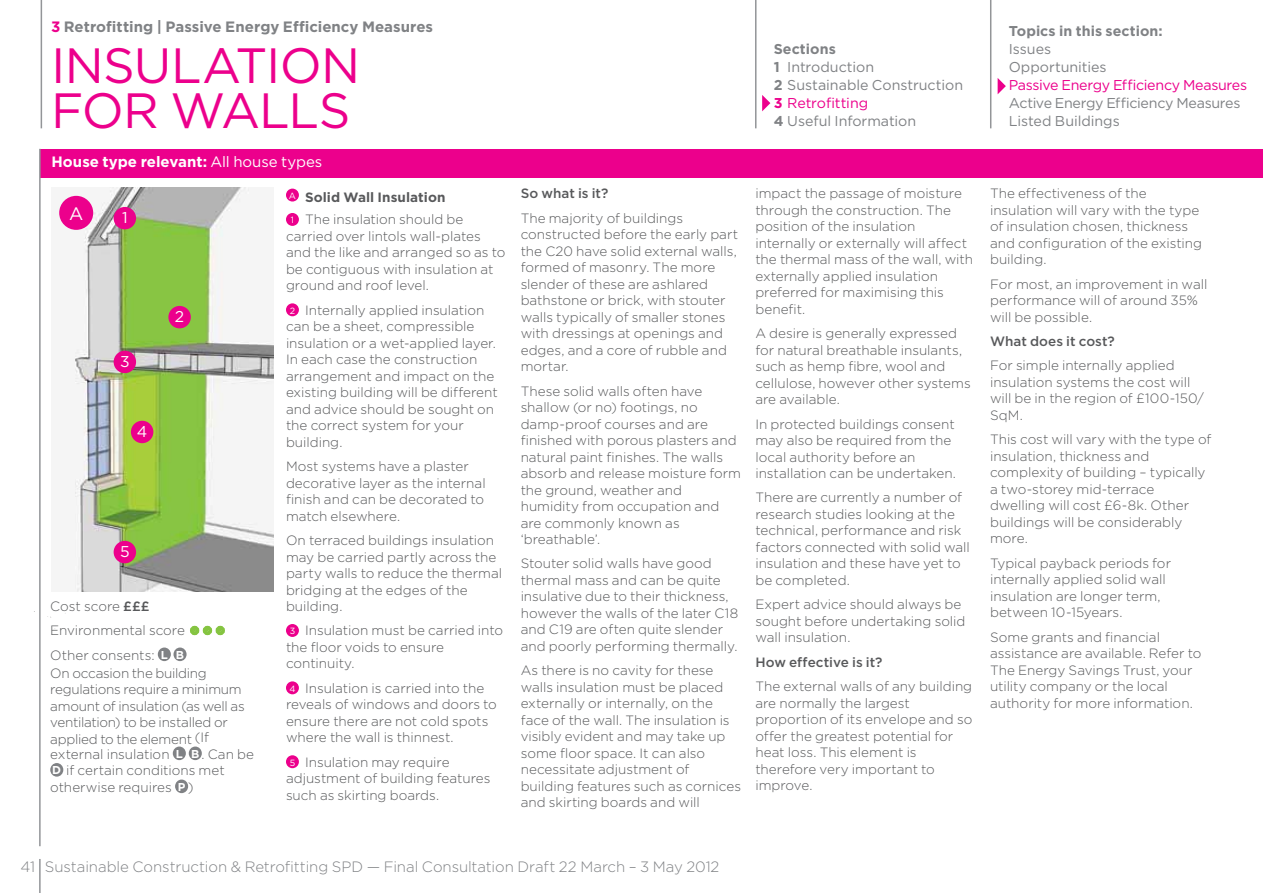
<style>
.page{position:relative;width:1263px;height:893px;background:#fff}
.page>*{position:absolute;margin:0;border:0;box-sizing:border-box;transform-origin:0 0}
.t1{font:49.5px/45px "Gotham";letter-spacing:-.015em;color:#ec008c}
.t2{font:18px "Gotham";color:#fff}
.t3{font:15.6px "Gotham";color:#fff}
.t4{font:300 15px "Gotham";letter-spacing:-.005em;color:#808285}
.t5{font:700 15px "Gotham";color:#808285}
.t6{font:700 15px "Gotham";color:#fff}
.t7{font:14.25px/18px "Gotham";letter-spacing:-.005em;color:#808285}
.t8{font:14.25px "Gotham";letter-spacing:-.02em;color:#ec008c}
.t9{font:700 14.25px "Gotham";letter-spacing:.005em;color:#808285}
.t10{font:300 13.5px/16.5px "Gotham";color:#58595b}
.t11{font:300 13.5px/16.5px "Gotham";letter-spacing:-.02em;color:#58595b}
.t12{font:500 13.5px "Gotham";color:#58595b}
.s1{color:#ec008c}
.s2{font-weight:400}
.s3{font-weight:500}
.s4{color:#85c441}
.s5{font-weight:700;font-size:11.4px;color:#fff}
.s6{font-weight:700}
.s7{font-weight:400;font-size:9px;color:#fff}
.s8{font-weight:700;color:#ec008c}
</style>
<div class="page">
<div style="left:41px;top:149px;width:1222px;height:28px;background:#ec008c"></div>
<hr style="left:755px;top:0;width:1px;height:128px;background:#939598">
<hr style="left:41px;top:0;width:1px;height:128px;background:#939598">
<hr style="left:39px;top:859px;width:2px;height:34px;background:#939598">
<hr style="left:39px;top:149px;width:2px;height:697px;background:#939598">
<hr style="left:990px;top:0;width:1px;height:128px;background:#939598">
<svg style="left:762px;top:95px;width:8px;height:16px"></svg>
<svg style="left:998px;top:78px;width:8px;height:16px"></svg>
<img style="left:59px;top:187px;width:214px;height:404px">
<div style="left:286px;top:189px;width:13px;height:13px;background:#ec008c;border-radius:50%"></div>
<div style="left:286px;top:213px;width:13px;height:13px;background:#ec008c;border-radius:50%"></div>
<div style="left:286px;top:303px;width:13px;height:13px;background:#ec008c;border-radius:50%"></div>
<div style="left:286px;top:624px;width:13px;height:13px;background:#ec008c;border-radius:50%"></div>
<div style="left:286px;top:681px;width:13px;height:13px;background:#ec008c;border-radius:50%"></div>
<div style="left:286px;top:755px;width:13px;height:13px;background:#ec008c;border-radius:50%"></div>
<div style="left:114px;top:207px;width:22px;height:22px;background:#ec008c;border-radius:50%"></div>
<div style="left:168px;top:306px;width:23px;height:22px;background:#ec008c;border-radius:50%"></div>
<div style="left:131px;top:421px;width:22px;height:22px;background:#ec008c;border-radius:50%"></div>
<div style="left:114px;top:541px;width:22px;height:22px;background:#ec008c;border-radius:50%"></div>
<div style="left:114px;top:351px;width:22px;height:22px;background:#ec008c;border-radius:50%"></div>
<div style="left:59px;top:196px;width:34px;height:34px;background:#ec008c;border-radius:50%"></div>
<div style="left:190px;top:626px;width:9px;height:9px;border:6px solid #85c441;border-radius:2px"></div>
<div style="left:203px;top:626px;width:9px;height:9px;border:6px solid #85c441;border-radius:2px"></div>
<div style="left:216px;top:626px;width:9px;height:9px;border:6px solid #85c441;border-radius:2px"></div>
<div style="left:158px;top:647px;width:13px;height:14px;background:#808285;border-radius:50%"></div>
<div style="left:173px;top:647px;width:14px;height:14px;background:#808285;border-radius:50%"></div>
<div style="left:173px;top:746px;width:13px;height:14px;background:#808285;border-radius:50%"></div>
<div style="left:189px;top:746px;width:13px;height:14px;background:#808285;border-radius:50%"></div>
<div style="left:50px;top:763px;width:13px;height:14px;background:#808285;border-radius:50%"></div>
<div style="left:175px;top:779px;width:13px;height:14px;background:#808285;border-radius:50%"></div>
<p class="t5" style="left:51px;top:18px;width:384px"><span class="s1">3</span> Retrofitting | Passive Energy Efficiency Measures</p>
<h1 class="t1" style="left:51px;top:42px;width:301px">Insulation for Walls</h1>
<p class="t6" style="left:51px;top:153px;width:272px">House type relevant: <span class="s2">All house types</span></p>
<h2 class="t2" style="left:69px;top:203px;width:16px">A</h2>
<p class="t3" style="left:122px;top:209px;width:7px">1</p>
<p class="t3" style="left:120px;top:353px;width:11px">3</p>
<p class="t3" style="left:137px;top:423px;width:12px">4</p>
<p class="t3" style="left:175px;top:308px;width:11px">2</p>
<p class="t3" style="left:120px;top:543px;width:11px">5</p>
<p class="t10" style="left:50px;top:594px;width:175px;line-height:24.5px">Cost score <span class="s3">£££<br></span>Environmental score <span class="s4">• • •<br></span>Other consents: <span class="s5">L B</span></p>
<p class="t11" style="left:50px;top:664px;width:196px">On occasion the building regulations require a minimum amount of insulation (as well as ventilation) to be installed or applied to the element (If</p>
<p class="t10" style="left:50px;top:745px;width:205px">external insulation <span class="s5">L B</span> . Can be<br><span class="s5">D</span> if certain conditions met otherwise requires <span class="s5">P</span> )</p>
<p class="t10" style="left:289px;top:185px;width:176px;line-height:23px"><sup>A</sup> <span class="s6">Solid Wall Insulation<br></span><span class="s7">1</span> The insulation should be</p>
<p class="t10" style="left:286px;top:228px;width:221px">carried over lintols wall-plates and the like and arranged so as to be contiguous with insulation at ground and roof level.</p>
<p class="t10" style="left:286px;top:302px;width:213px"><span class="s7">2</span> Internally applied insulation can be a sheet, compressible insulation or a wet-applied layer.<br>In each case the construction arrangement and impact on the existing building will be different and advice should be sought on the correct system for your building.</p>
<p class="t10" style="left:286px;top:458px;width:201px">Most systems have a plaster decorative layer as the internal finish and can be decorated to match elsewhere.</p>
<p class="t10" style="left:286px;top:532px;width:218px">On terraced buildings insulation may be carried partly across the party walls to reduce the thermal bridging at the edges of the building.</p>
<p class="t10" style="left:286px;top:622px;width:218px"><span class="s7">3</span> Insulation must be carried into the floor voids to ensure continuity.</p>
<p class="t10" style="left:286px;top:680px;width:212px"><span class="s7">4</span> Insulation is carried into the reveals of windows and doors to ensure there are not cold spots where the wall is thinnest.</p>
<p class="t10" style="left:286px;top:753px;width:206px"><span class="s7">5</span> Insulation may require adjustment of building features such as skirting boards.</p>
<p class="t7" style="left:774px;top:40px;width:191px"><span class="s6">Sections<br>1</span> Introduction<br><span class="s6">2</span> Sustainable Construction<br><span class="s8">3</span> <span class="s1">Retrofitting<br></span><span class="s6">4</span> Useful Information</p>
<p class="t12" style="left:521px;top:186px;width:89px">So what is it?</p>
<p class="t10" style="left:521px;top:210px;width:219px">The majority of buildings constructed before the early part the C20 have solid external walls, formed of masonry. The more slender of these are ashlared bathstone or brick, with stouter walls typically of smaller stones with dressings at openings and edges, and a core of rubble and mortar.</p>
<p class="t10" style="left:521px;top:382px;width:222px">These solid walls often have shallow (or no) footings, no damp-proof courses and are finished with porous plasters and natural paint finishes. The walls absorb and release moisture form the ground, weather and humidity from occupation and are commonly known as ‘breathable’.</p>
<p class="t10" style="left:521px;top:555px;width:219px">Stouter solid walls have good thermal mass and can be quite insulative due to their thickness, however the walls of the later C18 and C19 are often quite slender and poorly performing thermally.</p>
<p class="t10" style="left:521px;top:662px;width:222px">As there is no cavity for these walls insulation must be placed externally or internally, on the face of the wall. The insulation is visibly evident and may take up some floor space. It can also necessitate adjustment of building features such as cornices and skirting boards and will</p>
<p class="t10" style="left:755px;top:185px;width:219px">impact the passage of moisture through the construction. The position of the insulation internally or externally will affect the thermal mass of the wall, with externally applied insulation preferred for maximising this benefit.</p>
<p class="t10" style="left:755px;top:325px;width:217px">A desire is generally expressed for natural breathable insulants, such as hemp fibre, wool and cellulose, however other systems are available.</p>
<p class="t10" style="left:755px;top:415px;width:202px">In protected buildings consent may also be required from the local authority before an installation can be undertaken.</p>
<p class="t10" style="left:755px;top:489px;width:216px">There are currently a number of research studies looking at the technical, performance and risk factors connected with solid wall insulation and these have yet to be completed.</p>
<p class="t10" style="left:755px;top:596px;width:212px">Expert advice should always be sought before undertaking solid wall insulation.</p>
<p class="t12" style="left:755px;top:654px;width:129px">H ow effective is it?</p>
<p class="t10" style="left:755px;top:678px;width:218px">The external walls of any building are normally the largest proportion of its envelope and so offer the greatest potential for heat loss. This element is therefore very important to improve.</p>
<p class="t9" style="left:1009px;top:23px;width:156px">Topics in this section:</p>
<p class="t7" style="left:1009px;top:40px;width:99px">Issues<br>Opportunities</p>
<p class="t8" style="left:1009px;top:77px;width:240px">Passive Energy Efficiency Measures</p>
<p class="t7" style="left:1009px;top:94px;width:233px">Active Energy Efficiency Measures<br>Listed Buildings</p>
<p class="t10" style="left:990px;top:185px;width:214px">The effectiveness of the insulation will vary with the type of insulation chosen, thickness and configuration of the existing building.</p>
<p class="t10" style="left:990px;top:275px;width:219px">For most, an improvement in wall performance will of around 35% will be possible.</p>
<p class="t12" style="left:990px;top:334px;width:126px">What does it cost?</p>
<p class="t10" style="left:990px;top:357px;width:215px">For simple internally applied insulation systems the cost will will be in the region of £100-150/<br>SqM.</p>
<p class="t10" style="left:990px;top:431px;width:223px">This cost will vary with the type of insulation, thickness and complexity of building – typically a two-storey mid-terrace dwelling will cost £6-8k. Other buildings will be considerably more.</p>
<p class="t10" style="left:990px;top:554px;width:182px">Typical payback periods for internally applied solid wall insulation are longer term, between 10-15years.</p>
<p class="t10" style="left:990px;top:628px;width:213px">Some grants and financial assistance are available. Refer to<br>The Energy Savings Trust, your utility company or the local authority for more information.</p>
<p class="t4" style="left:20px;top:858px;width:700px">41 Sustainable Construction &amp; Retrofitting SPD — Final Consultation Draft 22 March – 3 May 2012</p>
</div>
